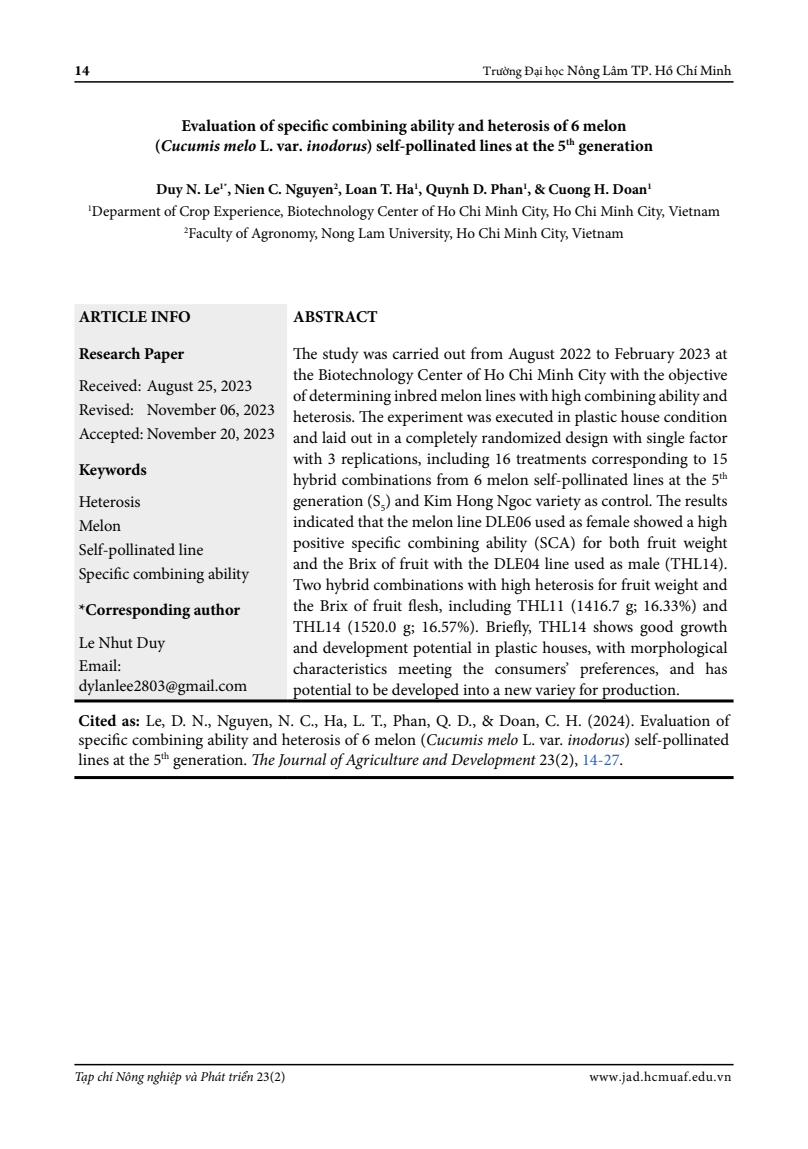
<style>
.page{position:relative;width:808px;height:1149px;background:#fff}
.page>*{position:absolute;margin:0;border:0;box-sizing:border-box;transform-origin:0 0}
.t1{font:16.5px/21px "Minion Pro";color:#000}
.t2{font:700 16.5px/19.5px "Minion Pro";color:#000;text-align:center}
.t3{font:15px/21.9px "Minion Pro";color:#000;text-align:center}
.t4{font:15px "Arno Pro";color:#000}
.t5{font:700 15px "Arno Pro";color:#000}
.t6{font:italic 13.5px "Minion Pro";letter-spacing:-.01em;color:#000}
.t7{font:13.5px "Minion Pro";letter-spacing:.04em;color:#000}
.s1{font-size:13.5px}
.s2{font-style:italic}
.s3{font-weight:700}
.s4{color:#2f62ac}
.s5{font-style:normal}
</style>
<div class="page">
<hr style="left:74px;top:81px;width:659px;height:2px;background:#000">
<hr style="left:74px;top:1063px;width:659px;height:1px;background:#000">
<div style="left:74px;top:304px;width:213px;height:395px;background:#ededed"></div>
<hr style="left:74px;top:699px;width:213px;height:3px;background:#000">
<hr style="left:287px;top:699px;width:446px;height:3px;background:#000">
<hr style="left:74px;top:775px;width:213px;height:3px;background:#000">
<hr style="left:287px;top:775px;width:446px;height:3px;background:#000">
<p class="t5" style="left:74px;top:62px;width:17px">14</p>
<p class="t4" style="left:483px;top:62px;width:250px"><span class="s1">Trường Đại học</span> Nông Lâm TP. Hồ Chí Minh</p>
<p class="t2" style="left:155px;top:116px;width:500px">Evaluation of specific combining ability and heterosis of 6 melon (<span class="s2">Cucumis melo</span> L. var. <span class="s2">inodorus</span>) self-pollinated lines at the 5<sup>th</sup> generation</p>
<p class="t3" style="left:88px;top:178px;width:634px"><span class="s3">Duy N. Le</span><sup>1*</sup><span class="s3">, Nien C. Nguyen</span><sup>2</sup><span class="s3">, Loan T. Ha</span><sup>1</sup><span class="s3">, Quynh D. Phan</span><sup>1</sup><span class="s3">, &amp; Cuong H. Doan</span><sup>1<br></sup><sup>1</sup>Deparment of Crop Experience, Biotechnology Center of Ho Chi Minh City, Ho Chi Minh City, Vietnam<br><sup>2</sup>Faculty of Agronomy, Nong Lam University, Ho Chi Minh City, Vietnam</p>
<p class="t2" style="left:79px;top:307px;width:114px">ARTICLE INFO</p>
<p class="t2" style="left:293px;top:307px;width:86px">ABSTRACT</p>
<p class="t2" style="left:79px;top:343px;width:107px">Research Paper</p>
<p class="t1" style="left:79px;top:374px;width:198px;line-height:23.7px">Received: August 25, 2023<br>Revised: November 06, 2023<br>Accepted: November 20, 2023</p>
<p class="t2" style="left:79px;top:459px;width:70px">Keywords</p>
<p class="t1" style="left:79px;top:490px;width:172px;line-height:23.7px">Heterosis<br>Melon<br>Self-pollinated line<br>Specific combining ability</p>
<p class="t2" style="left:79px;top:600px;width:163px">*Corresponding author</p>
<p class="t1" style="left:79px;top:630px;width:88px;line-height:23.7px">Le Nhut Duy<br>Email:</p>
<p class="t1" style="left:79px;top:675px;width:170px">dylanlee2803@gmail.com</p>
<p class="t1" style="left:293px;top:343px;width:436px;text-align:justify">The study was carried out from August 2022 to February 2023 at the Biotechnology Center of Ho Chi Minh City with the objective of determining inbred melon lines with high combining ability and heterosis. The experiment was executed in plastic house condition and laid out in a completely randomized design with single factor with 3 replications, including 16 treatments corresponding to 15 hybrid combinations from 6 melon self-pollinated lines at the 5<sup>th </sup>generation (S<sub>5</sub>) and Kim Hong Ngoc variety as control. The results indicated that the melon line DLE06 used as female showed a high positive specific combining ability (SCA) for both fruit weight and the Brix of fruit with the DLE04 line used as male (THL14).<br>Two hybrid combinations with high heterosis for fruit weight and the Brix of fruit flesh, including THL11 (1416.7 g; 16.33%) and THL14 (1520.0 g; 16.57%). Briefly, THL14 shows good growth and development potential in plastic houses, with morphological characteristics meeting the consumers’ preferences, and has potential to be developed into a new variey for production.</p>
<p class="t1" style="left:79px;top:710px;width:652px;line-height:19.5px;text-align:justify"><span class="s3">Cited as:</span> Le, D. N., Nguyen, N. C., Ha, L. T., Phan, Q. D., &amp; Doan, C. H. (2024). Evaluation of specific combining ability and heterosis of 6 melon (<span class="s2">Cucumis melo</span> L. var. <span class="s2">inodorus</span>) self-pollinated lines at the 5<sup>th</sup> generation. <span class="s2">The Journal of Agriculture and Development</span> 23(2), <span class="s4">14-27</span>.</p>
<p class="t6" style="left:74px;top:1066px;width:213px">Tạp chí Nông nghiệp và Phát triển <span class="s5">23(2)</span></p>
<p class="t7" style="left:589px;top:1066px;width:144px">www.jad.hcmuaf.edu.vn</p>
</div>
